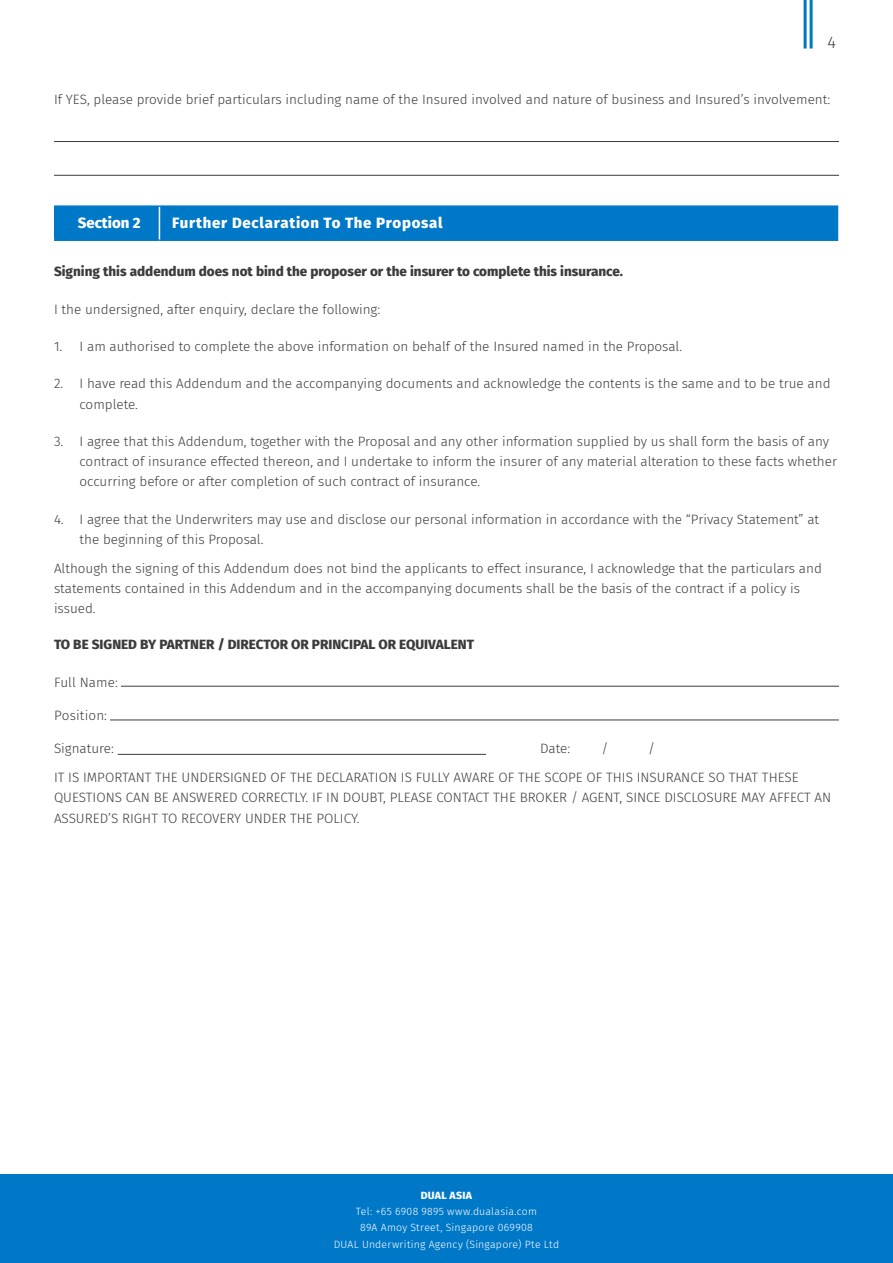
<style>
.page{position:relative;width:893px;height:1263px;background:#fff}
.page>*{position:absolute;margin:0;border:0;box-sizing:border-box;transform-origin:0 0}
.t1{font:300 16.5px "Fira Sans";color:#3c3c3c}
.t2{font:800 15px "Fira Sans";letter-spacing:.045em;color:#fff}
.t3{font:800 15px "Fira Sans";color:#fff}
.t4{font:300 13.5px/20.2px "Fira Sans";color:#3c3c3c}
.t5{font:800 13.5px "Fira Sans";color:#3c3c3c}
.t6{font:300 10.5px/16.2px "Fira Sans";letter-spacing:.02em;color:#fff;text-align:center}
.t7{font:800 10.5px "Fira Sans";letter-spacing:.025em;color:#fff}
</style>
<div class="page">
<hr style="left:810px;top:0;width:3px;height:49px;background:#0078c8">
<hr style="left:804px;top:0;width:3px;height:49px;background:#0078c8">
<hr style="left:54px;top:141px;width:785px;height:1px;background:#3c3c3c">
<hr style="left:54px;top:175px;width:785px;height:1px;background:#3c3c3c">
<hr style="left:54px;top:686px;width:785px;height:1px;background:#3c3c3c">
<div style="left:54px;top:682px;width:67px;height:6px;background:#fff"></div>
<hr style="left:54px;top:719px;width:785px;height:1px;background:#3c3c3c">
<div style="left:54px;top:716px;width:56px;height:6px;background:#fff"></div>
<hr style="left:118px;top:754px;width:368px;height:1px;background:#3c3c3c">
<div style="left:56px;top:207px;width:782px;height:32px;background:#0078c8"></div>
<hr style="left:54px;top:205px;width:105px;height:2px;background:#0078c8">
<hr style="left:54px;top:207px;width:2px;height:32px;background:#0078c8">
<hr style="left:159px;top:205px;width:679px;height:2px;background:#0078c8">
<hr style="left:54px;top:239px;width:105px;height:2px;background:#0078c8">
<hr style="left:159px;top:239px;width:679px;height:2px;background:#0078c8">
<hr style="left:159px;top:207px;width:1px;height:32px;background:#fff">
<div style="left:0;top:1174px;width:893px;height:89px;background:#0078c8"></div>
<p class="t1" style="left:827px;top:30px;width:10px">4</p>
<p class="t4" style="left:54px;top:89px;width:778px">If YES, please provide brief particulars including name of the Insured involved and nature of business and Insured’s involvement:</p>
<p class="t3" style="left:78px;top:210px;width:64px">Section 2</p>
<p class="t2" style="left:172px;top:210px;width:272px">Further Declaration To The Proposal</p>
<p class="t5" style="left:54px;top:260px;width:571px">Signing this addendum does not bind the proposer or the insurer to complete this insurance.</p>
<p class="t4" style="left:54px;top:299px;width:328px">I the undersigned, after enquiry, declare the following:</p>
<p class="t4" style="left:54px;top:336px;width:630px">1. I am authorised to complete the above information on behalf of the Insured named in the Proposal.</p>
<p class="t4" style="left:80px;top:373px;width:753px;text-indent:-26px">2. I have read this Addendum and the accompanying documents and acknowledge the contents is the same and to be true and complete.</p>
<p class="t4" style="left:80px;top:431px;width:759px;text-indent:-26px">3. I agree that this Addendum, together with the Proposal and any other information supplied by us shall form the basis of any contract of insurance effected thereon, and I undertake to inform the insurer of any material alteration to these facts whether occurring before or after completion of such contract of insurance.</p>
<p class="t4" style="left:80px;top:509px;width:741px;text-indent:-26px">4. I agree that the Underwriters may use and disclose our personal information in accordance with the “Privacy Statement” at the beginning of this Proposal.</p>
<p class="t4" style="left:54px;top:558px;width:769px">Although the signing of this Addendum does not bind the applicants to effect insurance, I acknowledge that the particulars and statements contained in this Addendum and in the accompanying documents shall be the basis of the contract if a policy is issued.</p>
<p class="t5" style="left:54px;top:632px;width:422px">TO BE SIGNED BY PARTNER / DIRECTOR OR PRINCIPAL OR EQUIVALENT</p>
<p class="t4" style="left:54px;top:672px;width:65px">Full Name:</p>
<p class="t4" style="left:54px;top:705px;width:55px">Position:</p>
<p class="t4" style="left:54px;top:738px;width:61px">Signature:</p>
<p class="t4" style="left:540px;top:738px;width:32px">Date:</p>
<p class="t4" style="left:602px;top:738px;width:9px">/</p>
<p class="t4" style="left:54px;top:734px;width:746px;line-height:28.8px;text-indent:594px">/<br>IT IS IMPORTANT THE UNDERSIGNED OF THE DECLARATION IS FULLY AWARE OF THE SCOPE OF THIS INSURANCE SO THAT THESE</p>
<p class="t4" style="left:54px;top:787px;width:779px">QUESTIONS CAN BE ANSWERED CORRECTLY. IF IN DOUBT, PLEASE CONTACT THE BROKER / AGENT, SINCE DISCLOSURE MAY AFFECT AN<br>ASSURED’S RIGHT TO RECOVERY UNDER THE POLICY.</p>
<p class="t7" style="left:421px;top:1186px;width:53px">DUAL ASIA</p>
<p class="t6" style="left:334px;top:1203px;width:227px">Tel: +65 6908 9895 www.dualasia.com<br>89A Amoy Street, Singapore 069908<br>DUAL Underwriting Agency (Singapore) Pte Ltd</p>
</div>
